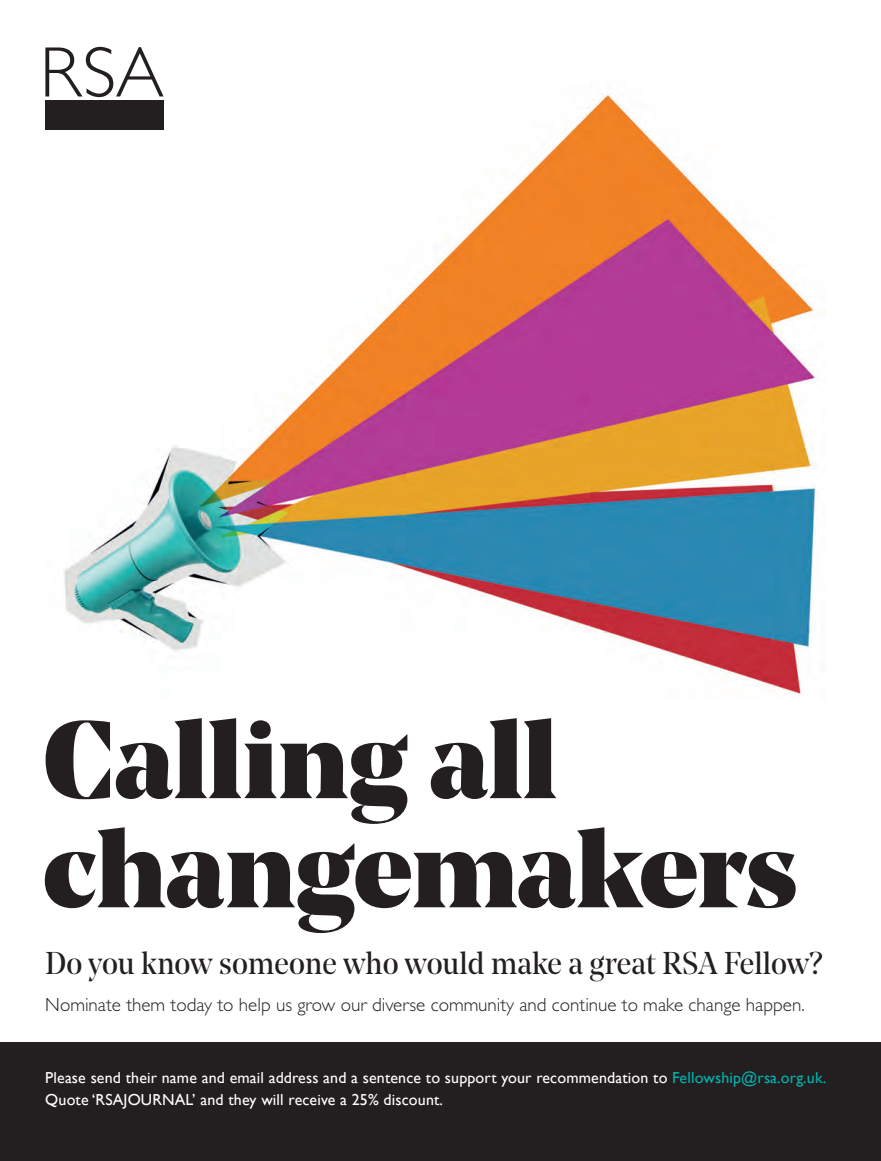
<style>
.page{position:relative;width:881px;height:1161px;background:#fff}
.page>*{position:absolute;margin:0;border:0;box-sizing:border-box;transform-origin:0 0}
.t1{font:900 109.05px/109.1px "Noe Display";color:#231f20}
.t2{font:31.35px "Noe Display";color:#231f20}
.t3{font:300 19.05px "Gill Sans Std";color:#231f20}
.t4{font:15.9px/22.4px "Gill Sans";letter-spacing:.01em;color:#fff}
.s1{color:#00b3ae}
</style>
<div class="page">
<img style="left:64px;top:93px;width:761px;height:603px">
<svg style="left:45px;top:47px;width:118px;height:50px"></svg>
<div style="left:45px;top:100px;width:118px;height:30px;background:#231f20"></div>
<div style="left:0;top:1042px;width:880px;height:119px;background:#231f20"></div>
<h1 class="t1" style="left:43px;top:703px;width:756px">Calling all changemakers</h1>
<h2 class="t2" style="left:45px;top:943px;width:778px">Do you know someone who would make a great RSA Fellow?</h2>
<p class="t3" style="left:45px;top:993px;width:760px">Nominate them today to help us grow our diverse community and continue to make change happen.</p>
<p class="t4" style="left:45px;top:1066px;width:782px">Please send their name and email address and a sentence to support your recommendation to <span class="s1">Fellowship@rsa.org.uk.<br></span>Quote ‘RSAJOURNAL’ and they will receive a 25% discount.</p>
</div>
